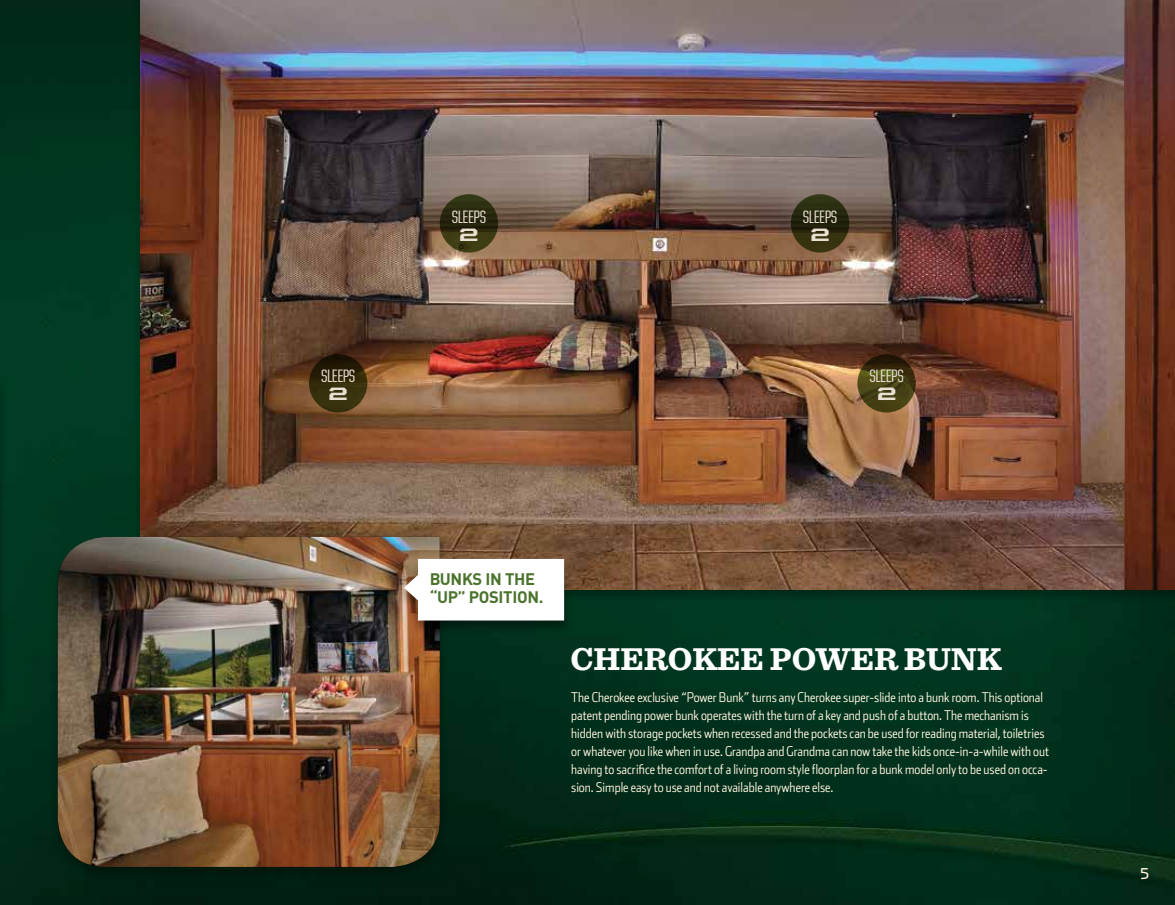
<style>
.page{position:relative;width:1175px;height:905px;background:#fff}
.page>*{position:absolute;margin:0;border:0;box-sizing:border-box;transform-origin:0 0}
.t1{font:700 33px "Sentinel";color:#fff}
.t2{font:500 18px "United Sans Cond";letter-spacing:-.025em;color:#e9e0d1}
.t3{font:800 18px "United Sans Ext";color:#e9e0d1}
.t4{font:700 16.5px/18px "DINOT";letter-spacing:-.02em;color:#4c732d}
.t5{font:15px "Stainless";color:#fff5e0}
.t6{font:300 13.5px/18px "Stainless Cond";color:#fff5e0}
</style>
<div class="page">
<img style="left:0;top:0;width:1174px;height:904px">
<div style="left:132px;top:0;width:1042px;height:603px;background:#000;opacity:.3"></div>
<img style="left:140px;top:0;width:1034px;height:589px">
<div style="left:0;top:375px;width:8px;height:362px;background:#00361f"></div>
<div style="left:50px;top:534px;width:398px;height:346px;background:#000;opacity:.3"></div>
<img style="left:58px;top:537px;width:382px;height:329px">
<svg style="left:440px;top:194px;width:58px;height:58px;background:#2f2f0f"></svg>
<svg style="left:791px;top:194px;width:58px;height:58px;background:#2b2a0e"></svg>
<div style="left:309px;top:354px;width:58px;height:58px;background:linear-gradient(to bottom,#1d1202,#3f3a10);border-radius:50%"></div>
<svg style="left:857px;top:354px;width:58px;height:58px;background:#423c12"></svg>
<div style="left:397px;top:557px;width:175px;height:78px;background:#000;opacity:.4"></div>
<svg style="left:404px;top:559px;width:160px;height:61px"></svg>
<h2 class="t2" style="left:321px;top:367px;width:36px">SLEEPS</h2>
<h2 class="t3" style="left:328px;top:383px;width:21px">2</h2>
<h2 class="t2" style="left:452px;top:207px;width:36px">SLEEPS</h2>
<h2 class="t3" style="left:459px;top:223px;width:21px">2</h2>
<h2 class="t2" style="left:803px;top:207px;width:36px">SLEEPS</h2>
<h2 class="t3" style="left:810px;top:223px;width:21px">2</h2>
<h2 class="t2" style="left:869px;top:367px;width:36px">SLEEPS</h2>
<h2 class="t3" style="left:876px;top:383px;width:21px">2</h2>
<p class="t4" style="left:429px;top:570px;width:116px">BUNKS IN THE “UP” POSITION.</p>
<h1 class="t1" style="left:570px;top:633px;width:432px">CHEROKEE POWER BUNK</h1>
<p class="t6" style="left:571px;top:688px;width:479px">The Cherokee exclusive “Power Bunk” turns any Cherokee super-slide into a bunk room. This optional patent pending power bunk operates with the turn of a key and push of a button. The mechanism is hidden with storage pockets when recessed and the pockets can be used for reading material, toiletries or whatever you like when in use. Grandpa and Grandma can now take the kids once-in-a-while with out having to sacrifice the comfort of a living room style floorplan for a bunk model only to be used on occa&shy;sion. Simple easy to use and not available anywhere else.</p>
<p class="t5" style="left:1140px;top:865px;width:10px">5</p>
</div>
